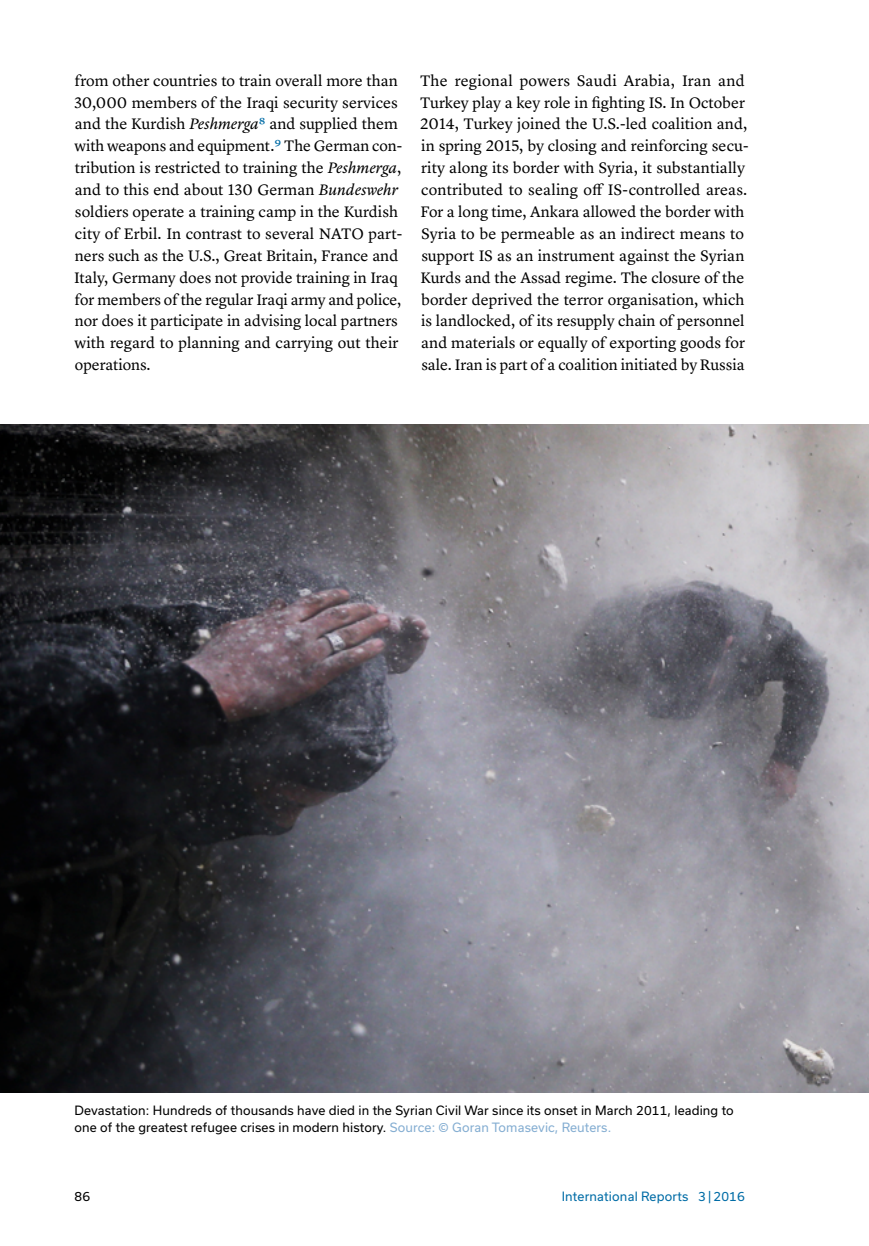
<style>
.page{position:relative;width:869px;height:1246px;background:#fff}
.page>*{position:absolute;margin:0;border:0;box-sizing:border-box;transform-origin:0 0}
.text{font:15.75px/21.9px "Lyon Text";color:#000}
.t1{font:12.25px/17.5px "Usual";letter-spacing:.01em;color:#000}
.t2{font:12.25px "Usual";letter-spacing:.015em;color:#006ca6}
.s1{font-style:italic}
.s2{color:#006ca6}
.s3{color:#85aed2}
</style>
<div class="page">
<img style="left:0;top:425px;width:868px;height:667px">
<p class="text" style="left:74px;top:68px;width:329px">from other countries to train overall more than 30,000 members of the Iraqi security services and the Kurdish <span class="s1">Peshmerga</span><span class="s2">8</span> and supplied them with weapons and equipment.<span class="s2">9</span> The German con&shy;tribution is restricted to training the <span class="s1">Peshmerga</span>, and to this end about 130 German <span class="s1">Bundeswehr </span>soldiers operate a training camp in the Kurdish city of Erbil. In contrast to several NATO part&shy;ners such as the U.S., Great Britain, France and Italy, Germany does not provide training in Iraq for members of the regular Iraqi army and police, nor does it participate in advising local partners with regard to planning and carrying out their operations.</p>
<p class="text" style="left:420px;top:68px;width:330px">The regional powers Saudi Arabia, Iran and Turkey play a key role in fighting IS. In October 2014, Turkey joined the U.S.-led coalition and, in spring 2015, by closing and reinforcing secu&shy;rity along its border with Syria, it substantially contributed to sealing off IS-controlled areas.<br>For a long time, Ankara allowed the border with Syria to be permeable as an indirect means to support IS as an instrument against the Syrian Kurds and the Assad regime. The closure of the border deprived the terror organisation, which is landlocked, of its resupply chain of personnel and materials or equally of exporting goods for sale. Iran is part of a coalition initiated by Russia</p>
<p class="t1" style="left:74px;top:1100px;width:660px">Devastation: Hundreds of thousands have died in the Syrian Civil War since its onset in March 2011, leading to one of the greatest refugee crises in modern history. <span class="s3">Source: © Goran Tomasevic, Reuters.</span></p>
<p class="t1" style="left:74px;top:1186px;width:17px">86</p>
<p class="t2" style="left:561px;top:1188px;width:184px">International Reports 3|2016</p>
</div>
